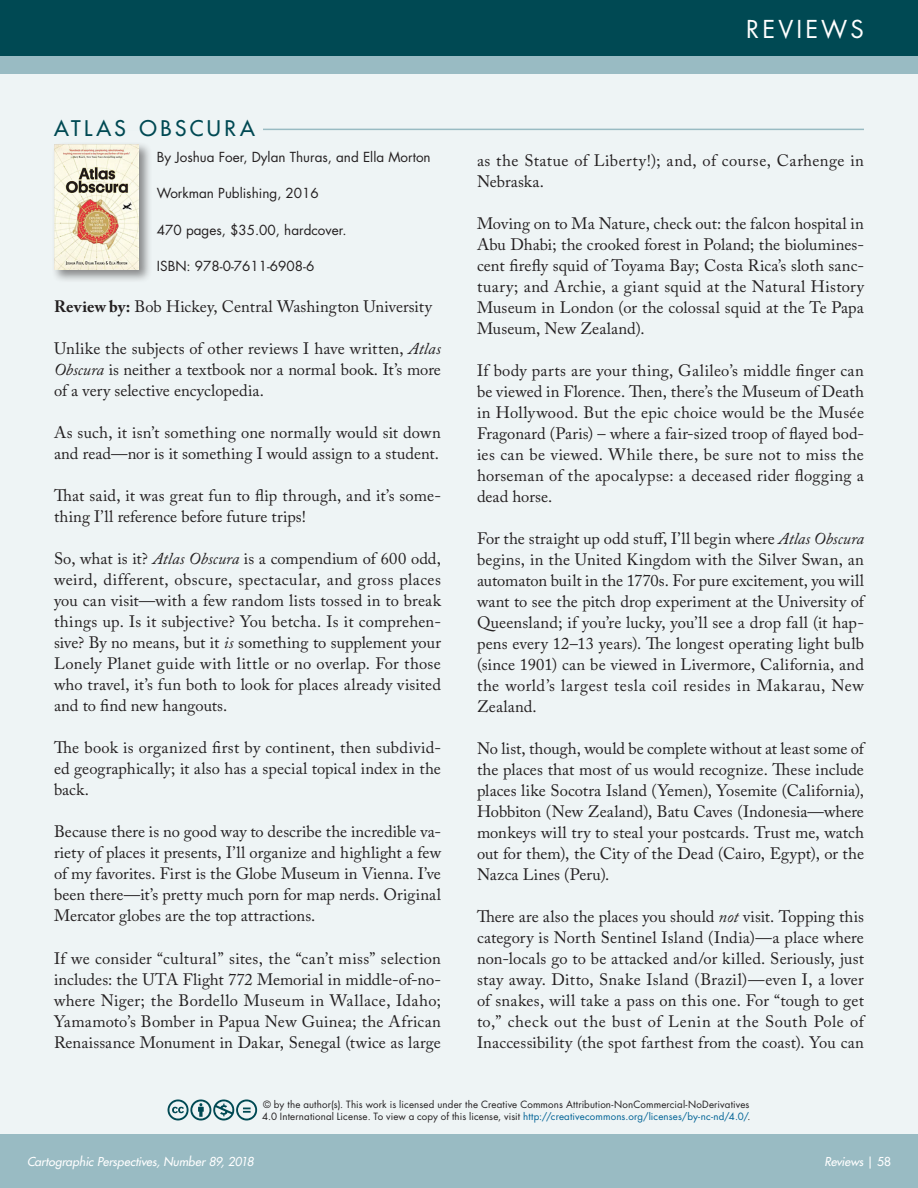
<style>
.page{position:relative;width:918px;height:1188px;background:#fff}
.page>*{position:absolute;margin:0;border:0;box-sizing:border-box;transform-origin:0 0}
.t1{font:24px "Futura Std";letter-spacing:.13em;color:#fff}
.Greater_Header{font:500 21px "Futura Std";letter-spacing:.165em;color:#004953}
.Main_Body_Text{font:16.5px/21px "Adobe Caslon Pro";letter-spacing:.005em;color:#231f20;text-align:justify}
.Review_Header{font:13.5px "Futura Std";color:#231f20}
.t2{font:italic 500 12px "Futura Std";color:#fff}
.t3{font:9.75px/12.8px "Futura Std";letter-spacing:.015em;color:#231f20}
.s1{font-weight:700}
.s2{font-style:italic}
.s3{color:#006295}
.s4{font-style:normal}
</style>
<div class="page">
<div style="left:0;top:1134px;width:918px;height:54px;background:#99bbc3"></div>
<div style="left:0;top:0;width:918px;height:1134px;background:#eef4f5"></div>
<div style="left:0;top:56px;width:918px;height:18px;background:#99bbc3"></div>
<div style="left:0;top:0;width:918px;height:56px;background:#004953"></div>
<hr style="left:54px;top:129px;width:810px;height:1px;background:#99bbc3">
<hr style="left:54px;top:128px;width:209px;height:3px;background:#eef4f5">
<div style="left:51px;top:141px;width:102px;height:142px;background:#231f20;opacity:.5"></div>
<img style="left:54px;top:144px;width:85px;height:126px">
<svg style="left:168px;top:1099px;width:89px;height:22px"></svg>
<p class="Greater_Header" style="left:54px;top:115px;width:202px">ATLAS OBSCURA</p>
<p class="Review_Header" style="left:157px;top:148px;width:275px">By Joshua Foer, Dylan Thuras, and Ella Morton</p>
<p class="Review_Header" style="left:157px;top:185px;width:163px">Workman Publishing, 2016</p>
<p class="Review_Header" style="left:157px;top:221px;width:191px">470 pages, $35.00, hardcover.</p>
<p class="Review_Header" style="left:157px;top:258px;width:159px">ISBN: 978-0-7611-6908-6</p>
<p class="Main_Body_Text" style="left:54px;top:296px;width:380px"><span class="s1">Review by:</span> Bob Hickey, Central Washington University</p>
<p class="Main_Body_Text" style="left:54px;top:338px;width:389px">Unlike the subjects of other reviews I have written, <span class="s2">Atlas Obscura</span> is neither a textbook nor a normal book. It’s more of a very selective encyclopedia.</p>
<p class="Main_Body_Text" style="left:54px;top:422px;width:389px">As such, it isn’t something one normally would sit down and read—nor is it something I would assign to a student.</p>
<p class="Main_Body_Text" style="left:54px;top:485px;width:389px">That said, it was great fun to flip through, and it’s some&shy;thing I’ll reference before future trips!</p>
<p class="Main_Body_Text" style="left:54px;top:548px;width:389px">So, what is it? <span class="s2">Atlas Obscura</span> is a compendium of 600 odd, weird, different, obscure, spectacular, and gross places you can visit—with a few random lists tossed in to break things up. Is it subjective? You betcha. Is it comprehen&shy;sive? By no means, but it <span class="s2">is</span> something to supplement your Lonely Planet guide with little or no overlap. For those who travel, it’s fun both to look for places already visited and to find new hangouts.</p>
<p class="Main_Body_Text" style="left:54px;top:737px;width:389px">The book is organized first by continent, then subdivid&shy;ed geographically; it also has a special topical index in the back.</p>
<p class="Main_Body_Text" style="left:54px;top:821px;width:389px">Because there is no good way to describe the incredible va&shy;riety of places it presents, I’ll organize and highlight a few of my favorites. First is the Globe Museum in Vienna. I’ve been there—it’s pretty much porn for map nerds. Original Mercator globes are the top attractions.</p>
<p class="Main_Body_Text" style="left:54px;top:948px;width:389px">If we consider “cultural” sites, the “can’t miss” selection includes: the UTA Flight 772 Memorial in middle-of-no&shy;where Niger; the Bordello Museum in Wallace, Idaho; Yamamoto’s Bomber in Papua New Guinea; the African Renaissance Monument in Dakar, Senegal (twice as large</p>
<h1 class="t1" style="left:746px;top:14px;width:119px">REVIEWS</h1>
<p class="Main_Body_Text" style="left:477px;top:150px;width:389px">as the Statue of Liberty!); and, of course, Carhenge in<br>Nebraska.</p>
<p class="Main_Body_Text" style="left:477px;top:213px;width:389px">Moving on to Ma Nature, check out: the falcon hospital in Abu Dhabi; the crooked forest in Poland; the biolumines&shy;cent firefly squid of Toyama Bay; Costa Rica’s sloth sanc&shy;tuary; and Archie, a giant squid at the Natural History Museum in London (or the colossal squid at the Te Papa Museum, New Zealand).</p>
<p class="Main_Body_Text" style="left:477px;top:360px;width:389px">If body parts are your thing, Galileo’s middle finger can be viewed in Florence. Then, there’s the Museum of Death in Hollywood. But the epic choice would be the Musée Fragonard (Paris) – where a fair-sized troop of flayed bod&shy;ies can be viewed. While there, be sure not to miss the horseman of the apocalypse: a deceased rider flogging a dead horse.</p>
<p class="Main_Body_Text" style="left:477px;top:528px;width:390px;text-align:left">For the straight up odd stuff, I’ll begin where <span class="s2">Atlas Obscura </span>begins, in the United Kingdom with the Silver Swan, an automaton built in the 1770s. For pure excitement, you will want to see the pitch drop experiment at the University of Queensland; if you’re lucky, you’ll see a drop fall (it hap&shy;pens every 12–13 years). The longest operating light bulb (since 1901) can be viewed in Livermore, California, and the world’s largest tesla coil resides in Makarau, New Zealand.</p>
<p class="Main_Body_Text" style="left:477px;top:738px;width:390px">No list, though, would be complete without at least some of the places that most of us would recognize. These include places like Socotra Island (Yemen), Yosemite (California), Hobbiton (New Zealand), Batu Caves (Indonesia—where monkeys will try to steal your postcards. Trust me, watch out for them), the City of the Dead (Cairo, Egypt), or the Nazca Lines (Peru).</p>
<p class="Main_Body_Text" style="left:477px;top:906px;width:390px;text-align:left">There are also the places you should <span class="s2">not</span> visit. Topping this category is North Sentinel Island (India)—a place where non-locals go to be attacked and/or killed. Seriously, just stay away. Ditto, Snake Island (Brazil)—even I, a lover of snakes, will take a pass on this one. For “tough to get to,” check out the bust of Lenin at the South Pole of Inaccessibility (the spot farthest from the coast). You can</p>
<p class="t3" style="left:262px;top:1098px;width:490px">© by the author(s). This work is licensed under the Creative Commons Attribution-NonCommercial-NoDerivatives<br>4.0 International License. To view a copy of this license, visit <span class="s3">http://creativecommons.org/licenses/by-nc-nd/4.0/</span>.</p>
<p class="t2" style="left:27px;top:1154px;width:228px">Cartographic Perspectives, Number 89, 2018</p>
<p class="t2" style="left:824px;top:1154px;width:68px">Reviews <span class="s4">| 58</span></p>
</div>
